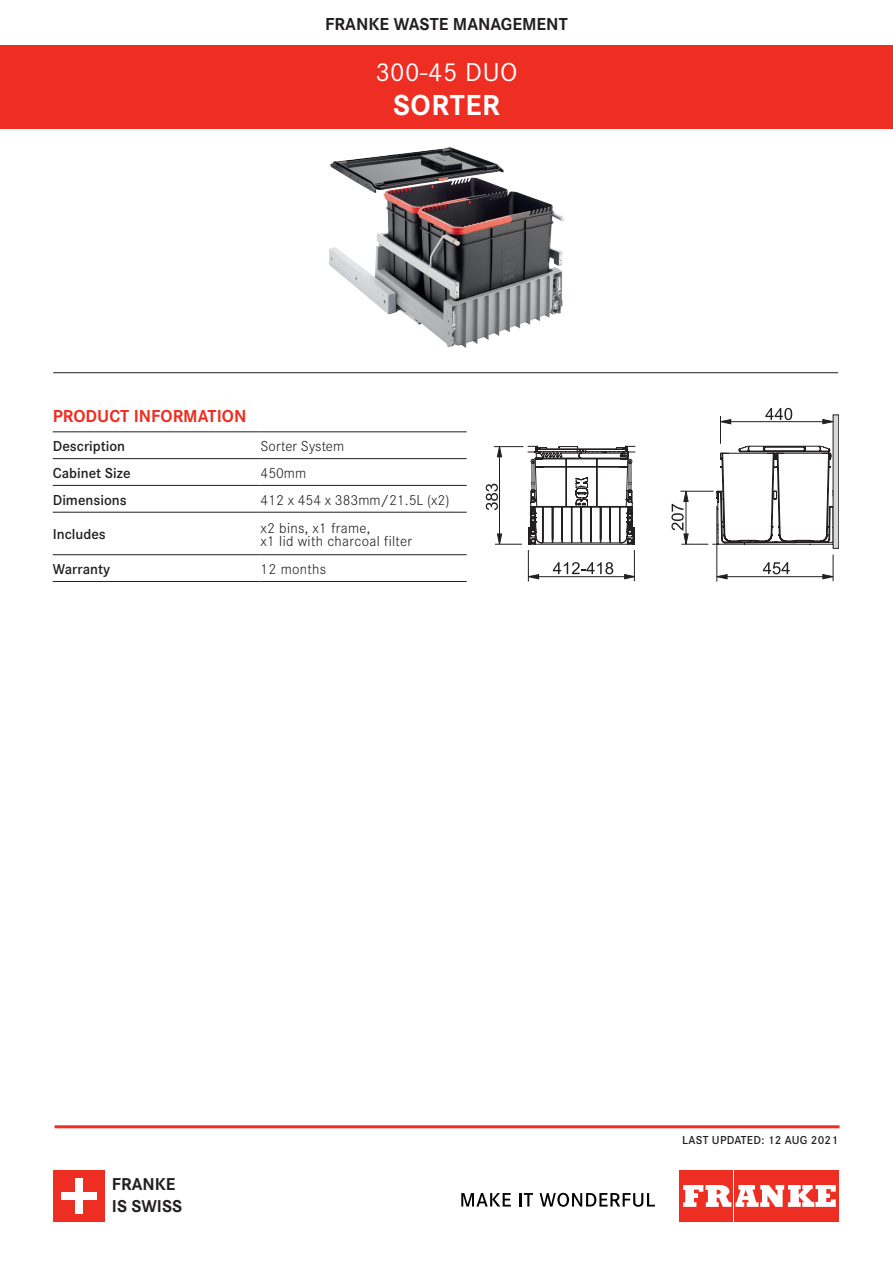
<style>
.page{position:relative;width:893px;height:1263px;background:#fff}
.page>*{position:absolute;margin:0;border:0;box-sizing:border-box;transform-origin:0 0}
.t1{font:700 30px "Corporate S";letter-spacing:.02em;color:#fff}
.t2{font:27px "Corporate S";letter-spacing:.02em;color:#fff}
.t3{font:700 18px "Corporate S";color:#231f20}
.t4{font:700 18px "Corporate S";color:#ee2e22}
.t5{font:700 17.85px/21.5px "Corporate S";color:#231f20}
.t6{font:300 15px/13.5px "Corporate S";letter-spacing:.02em;color:#231f20}
.t7{font:600 15px "Corporate S";color:#231f20}
.t8{font:300 15px "Corporate S";color:#231f20}
.t9{font:600 12px "Corporate S";letter-spacing:.02em;color:#231f20}
</style>
<div class="page">
<hr style="left:55px;top:1125px;width:784px;height:3px;background:#ee2e22">
<hr style="left:53px;top:372px;width:785px;height:1px;background:#231f20">
<div style="left:1px;top:45px;width:892px;height:84px;background:#ee2e22"></div>
<div style="left:53px;top:1170px;width:52px;height:51px;background:#ee2e22"></div>
<div style="left:75px;top:1178px;width:8px;height:35px;background:#fff"></div>
<div style="left:61px;top:1192px;width:36px;height:7px;background:#fff"></div>
<div style="left:679px;top:1170px;width:54px;height:51px;background:#ee2e22"></div>
<div style="left:734px;top:1170px;width:51px;height:51px;background:#ee2e22"></div>
<div style="left:787px;top:1170px;width:52px;height:51px;background:#ee2e22"></div>
<svg style="left:683px;top:1185px;width:153px;height:22px"></svg>
<svg style="left:461px;top:1193px;width:50px;height:13px"></svg>
<svg style="left:519px;top:1193px;width:14px;height:13px"></svg>
<svg style="left:540px;top:1193px;width:115px;height:14px"></svg>
<img style="left:330px;top:148px;width:233px;height:200px">
<svg style="left:833px;top:415px;width:6px;height:134px"></svg>
<hr style="left:528px;top:550px;width:1px;height:31px;background:#231f20">
<hr style="left:634px;top:550px;width:1px;height:31px;background:#231f20">
<hr style="left:532px;top:576px;width:99px;height:1px;background:#231f20">
<hr style="left:717px;top:506px;width:1px;height:75px;background:#231f20">
<hr style="left:723px;top:576px;width:105px;height:1px;background:#231f20">
<svg style="left:624px;top:574px;width:11px;height:5px"></svg>
<svg style="left:527px;top:574px;width:12px;height:5px"></svg>
<svg style="left:716px;top:574px;width:11px;height:5px"></svg>
<svg style="left:822px;top:555px;width:12px;height:26px"></svg>
<svg style="left:553px;top:562px;width:60px;height:12px"></svg>
<svg style="left:763px;top:562px;width:27px;height:12px"></svg>
<svg style="left:486px;top:408px;width:349px;height:138px"></svg>
<hr style="left:53px;top:432px;width:208px;height:1px;background:#231f20">
<hr style="left:261px;top:432px;width:206px;height:1px;background:#231f20">
<hr style="left:53px;top:458px;width:208px;height:1px;background:#231f20">
<hr style="left:261px;top:458px;width:206px;height:1px;background:#231f20">
<hr style="left:53px;top:485px;width:208px;height:1px;background:#231f20">
<hr style="left:261px;top:485px;width:206px;height:1px;background:#231f20">
<hr style="left:53px;top:512px;width:208px;height:1px;background:#231f20">
<hr style="left:261px;top:512px;width:206px;height:1px;background:#231f20">
<hr style="left:53px;top:554px;width:208px;height:1px;background:#231f20">
<hr style="left:261px;top:554px;width:206px;height:1px;background:#231f20">
<hr style="left:53px;top:581px;width:208px;height:1px;background:#231f20">
<hr style="left:261px;top:581px;width:206px;height:1px;background:#231f20">
<p class="t3" style="left:325px;top:9px;width:244px">FRANKE WASTE MANAGEMENT</p>
<h2 class="t2" style="left:375px;top:52px;width:144px">300-45 DUO</h2>
<h1 class="t1" style="left:393px;top:81px;width:108px">SORTER</h1>
<p class="t4" style="left:53px;top:402px;width:195px">PRODUCT INFORMATION</p>
<p class="t7" style="left:53px;top:435px;width:74px">Description</p>
<p class="t8" style="left:261px;top:436px;width:85px">Sorter System</p>
<p class="t7" style="left:53px;top:462px;width:79px">Cabinet Size</p>
<p class="t6" style="left:261px;top:465px;width:47px">450mm</p>
<p class="t7" style="left:53px;top:489px;width:75px">Dimensions</p>
<p class="t8" style="left:261px;top:489px;width:190px">412 x 454 x 383mm/21.5L (x2)</p>
<p class="t7" style="left:53px;top:523px;width:55px">Includes</p>
<p class="t6" style="left:261px;top:520px;width:153px">x2 bins, x1 frame,<br>x1 lid with charcoal filter</p>
<p class="t7" style="left:53px;top:558px;width:59px">Warranty</p>
<p class="t6" style="left:261px;top:561px;width:67px">12 months</p>
<p class="t5" style="left:112px;top:1172px;width:72px">FRANKE<br>IS SWISS</p>
<p class="t9" style="left:682px;top:1131px;width:158px">LAST UPDATED: 12 AUG 2021</p>
</div>
